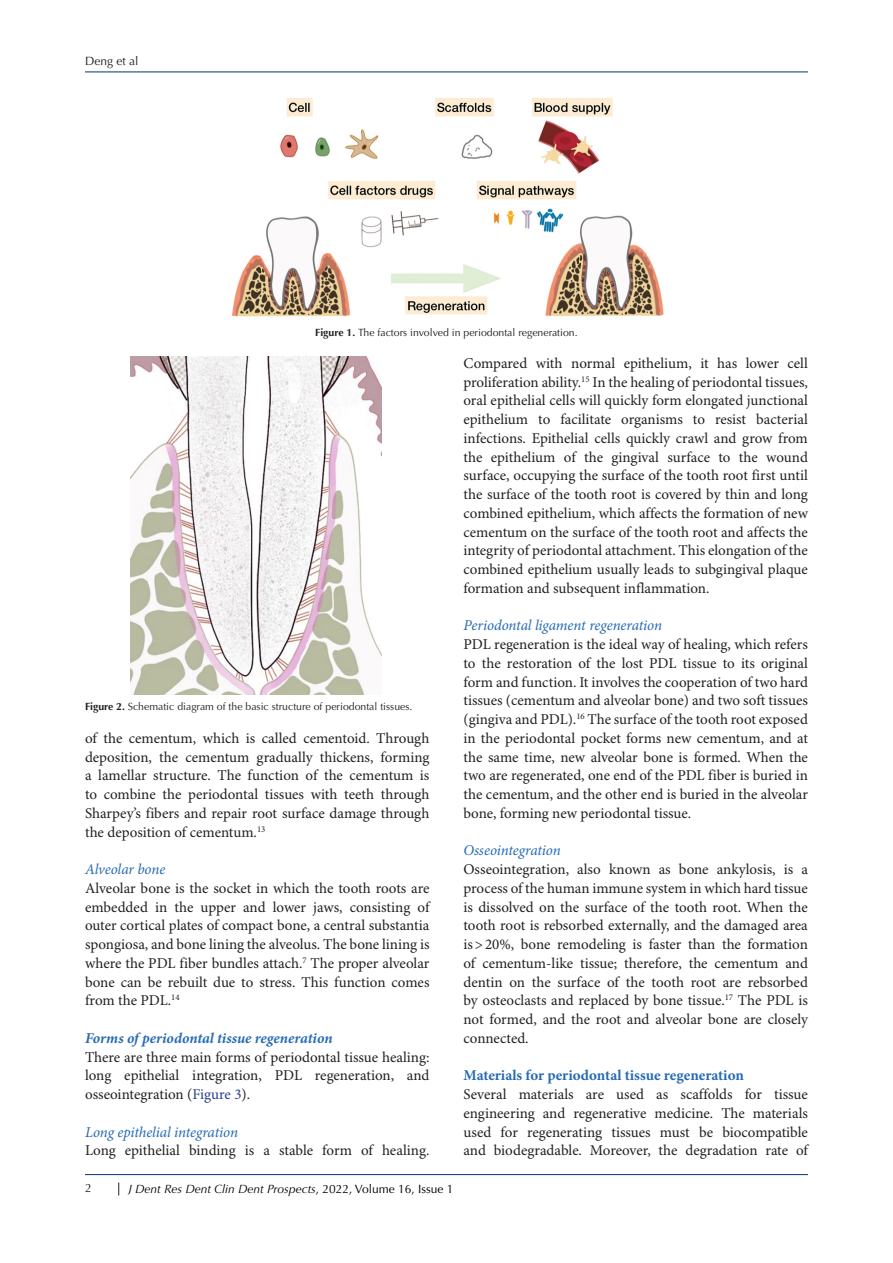
<style>
.page{position:relative;width:893px;height:1263px;background:#fff}
.page>*{position:absolute;margin:0;border:0;box-sizing:border-box;transform-origin:0 0}
.IOPText{font:15px/18.8px "Minion Pro";color:#231f20;text-align:justify}
.IOPH2{font:italic 15px "Minion Pro";letter-spacing:-.01em;color:#266ab4}
.IOPH1{font:700 15px "Minion Pro";color:#266ab4}
.IOPH2-2{font:italic 700 15px "Minion Pro";color:#266ab4}
.t1{font:italic 12px "Optima LT Std";color:#000}
.t2{font:12px "Optima LT Std";color:#231f20}
.IOPText-2{font:10.5px "Optima LT Std";color:#231f20}
.s1{font-weight:700}
.s2{color:#253f8e}
.s3{font-style:normal}
</style>
<div class="page">
<hr style="left:85px;top:72px;width:723px;height:1px;background:#053278">
<hr style="left:85px;top:1174px;width:723px;height:1px;background:#053278">
<svg style="left:118px;top:1182px;width:1px;height:13px"></svg>
<img style="left:231px;top:98px;width:433px;height:219px">
<img style="left:131px;top:357px;width:251px;height:337px">
<p class="t2" style="left:85px;top:54px;width:55px">Deng et al</p>
<p class="IOPText-2" style="left:315px;top:326px;width:264px"><span class="s1">Figure 1.</span> The factors involved in periodontal regeneration.</p>
<p class="IOPText-2" style="left:85px;top:701px;width:329px"><span class="s1">Figure 2.</span> Schematic diagram of the basic structure of periodontal tissues.</p>
<p class="IOPText" style="left:85px;top:729px;width:346px">of the cementum, which is called cementoid. Through deposition, the cementum gradually thickens, forming a lamellar structure. The function of the cementum is to combine the periodontal tissues with teeth through Sharpey’s fibers and repair root surface damage through the deposition of cementum.<sup>13</sup></p>
<p class="IOPH2" style="left:85px;top:859px;width:82px">Alveolar bone</p>
<p class="IOPText" style="left:85px;top:879px;width:346px">Alveolar bone is the socket in which the tooth roots are embedded in the upper and lower jaws, consisting of outer cortical plates of compact bone, a central substantia spongiosa, and bone lining the alveolus. The bone lining is where the PDL fiber bundles attach.<sup>7</sup> The proper alveolar bone can be rebuilt due to stress. This function comes from the PDL.<sup>14</sup></p>
<p class="IOPH2-2" style="left:85px;top:1027px;width:249px">Forms of periodontal tissue regeneration</p>
<p class="IOPText" style="left:85px;top:1048px;width:346px">There are three main forms of periodontal tissue healing: long epithelial integration, PDL regeneration, and osseointegration (<span class="s2">Figure 3</span>).</p>
<p class="IOPH2" style="left:85px;top:1121px;width:154px">Long epithelial integration</p>
<p class="IOPText" style="left:85px;top:1142px;width:346px">Long epithelial binding is a stable form of healing.</p>
<p class="t2" style="left:85px;top:1180px;width:8px">2</p>
<p class="t1" style="left:129px;top:1182px;width:326px">J Dent Res Dent Clin Dent Prospects<span class="s3">, 2022, Volume 16, Issue 1</span></p>
<p class="IOPText" style="left:463px;top:354px;width:346px">Compared with normal epithelium, it has lower cell proliferation ability.<sup>15</sup> In the healing of periodontal tissues, oral epithelial cells will quickly form elongated junctional epithelium to facilitate organisms to resist bacterial infections. Epithelial cells quickly crawl and grow from the epithelium of the gingival surface to the wound surface, occupying the surface of the tooth root first until the surface of the tooth root is covered by thin and long combined epithelium, which affects the formation of new cementum on the surface of the tooth root and affects the integrity of periodontal attachment. This elongation of the combined epithelium usually leads to subgingival plaque formation and subsequent inflammation.</p>
<p class="IOPH2" style="left:463px;top:615px;width:200px">Periodontal ligament regeneration</p>
<p class="IOPText" style="left:463px;top:636px;width:346px">PDL regeneration is the ideal way of healing, which refers to the restoration of the lost PDL tissue to its original form and function. It involves the cooperation of two hard tissues (cementum and alveolar bone) and two soft tissues (gingiva and PDL).<sup>16</sup> The surface of the tooth root exposed in the periodontal pocket forms new cementum, and at the same time, new alveolar bone is formed. When the two are regenerated, one end of the PDL fiber is buried in the cementum, and the other end is buried in the alveolar bone, forming new periodontal tissue.</p>
<p class="IOPH2" style="left:463px;top:840px;width:99px">Osseointegration</p>
<p class="IOPText" style="left:463px;top:861px;width:346px">Osseointegration, also known as bone ankylosis, is a process of the human immune system in which hard tissue is dissolved on the surface of the tooth root. When the tooth root is rebsorbed externally, and the damaged area is&gt;20%, bone remodeling is faster than the formation of cementum-like tissue; therefore, the cementum and dentin on the surface of the tooth root are rebsorbed by osteoclasts and replaced by bone tissue.<sup>17</sup> The PDL is not formed, and the root and alveolar bone are closely connected.</p>
<p class="IOPH1" style="left:463px;top:1065px;width:282px">Materials for periodontal tissue regeneration</p>
<p class="IOPText" style="left:463px;top:1086px;width:346px">Several materials are used as scaffolds for tissue engineering and regenerative medicine. The materials used for regenerating tissues must be biocompatible and biodegradable. Moreover, the degradation rate of</p>
</div>
